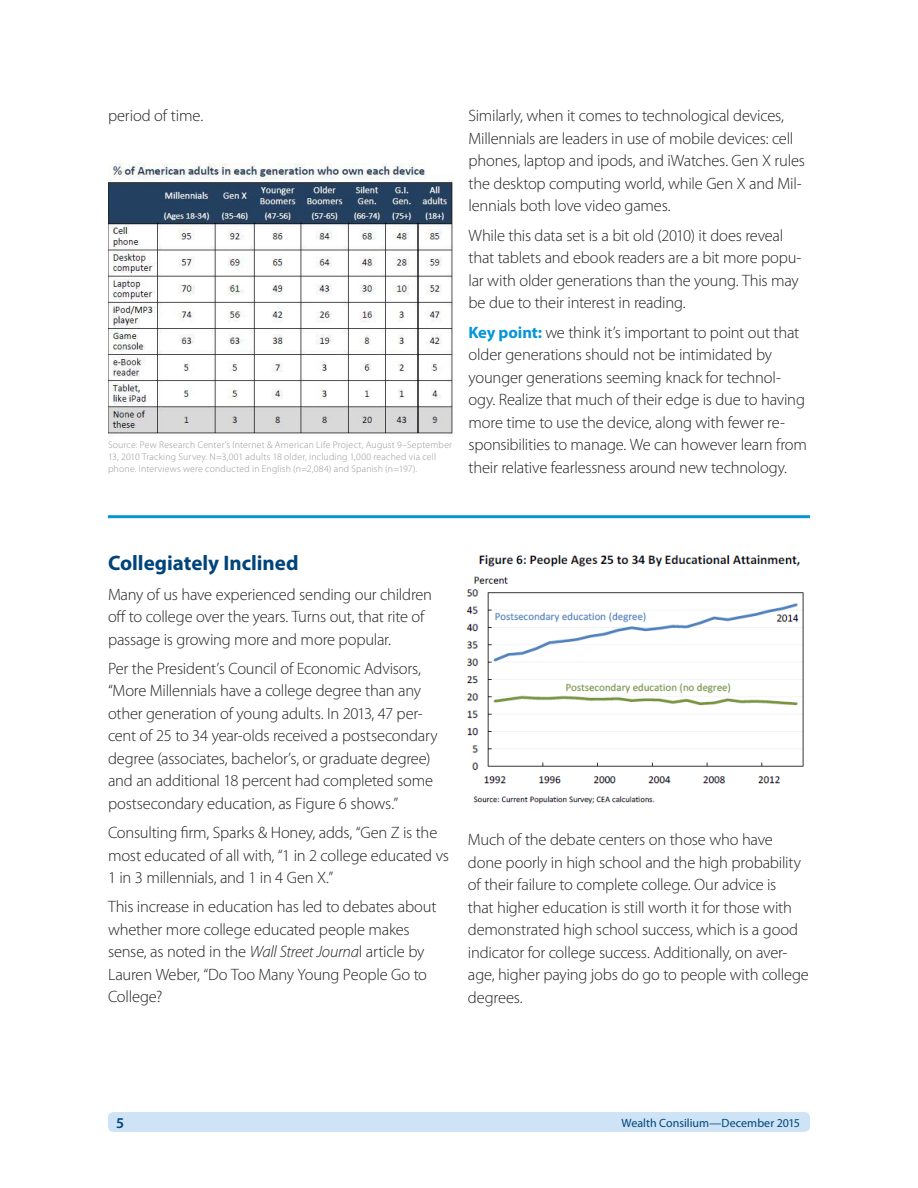
<style>
.page{position:relative;width:918px;height:1188px;background:#fff}
.page>*{position:absolute;margin:0;border:0;box-sizing:border-box;transform-origin:0 0}
.Subhead{font:700 21px "Myriad Pro";letter-spacing:-.005em;color:#00447b}
.Body_Copy{font:300 16.5px/22.5px "Myriad Pro";letter-spacing:-.015em;color:#231f20}
.t1{font:600 15px "Myriad Pro";color:#00447b}
.t2{font:12px "Myriad Pro";color:#00447b}
.Photo_Credit{font:300 9.75px/12px "Myriad Pro";letter-spacing:.02em;color:#939598}
.s1{font-weight:700;color:#0696d7}
.s2{font-style:italic}
</style>
<div class="page">
<div style="left:108px;top:1112px;width:702px;height:20px;background:#cee3f5;border-radius:5px"></div>
<hr style="left:108px;top:515px;width:702px;height:3px;background:#0696d7">
<img style="left:466px;top:555px;width:338px;height:249px">
<img style="left:108px;top:164px;width:344px;height:271px">
<p class="Body_Copy" style="left:108px;top:105px;width:97px">period of time.</p>
<p class="Body_Copy" style="left:469px;top:105px;width:338px">Similarly, when it comes to technological devices, Millennials are leaders in use of mobile devices: cell phones, laptop and ipods, and iWatches. Gen X rules the desktop computing world, while Gen X and Mil&shy;lennials both love video games.</p>
<p class="Body_Copy" style="left:469px;top:224px;width:335px">While this data set is a bit old (2010) it does reveal that tablets and ebook readers are a bit more popu&shy;lar with older generations than the young. This may be due to their interest in reading.</p>
<p class="Body_Copy" style="left:469px;top:321px;width:340px"><span class="s1">Key point:</span> we think it’s important to point out that older generations should not be intimidated by younger generations seeming knack for technol&shy;ogy. Realize that much of their edge is due to having more time to use the device, along with fewer re&shy;sponsibilities to manage. We can however learn from their relative fearlessness around new technology.</p>
<p class="Photo_Credit" style="left:108px;top:438px;width:346px">Source: Pew Research Center’s Internet &amp; American Life Project, August 9–September<br>13, 2010 Tracking Survey. N=3,001 adults 18 older, including 1,000 reached via cell phone. Interviews were conducted in English (n=2,084) and Spanish (n=197).</p>
<p class="Subhead" style="left:108px;top:551px;width:192px">Collegiately Inclined</p>
<p class="Body_Copy" style="left:108px;top:583px;width:326px">Many of us have experienced sending our children off to college over the years. Turns out, that rite of passage is growing more and more popular.</p>
<p class="Body_Copy" style="left:108px;top:657px;width:331px">Per the President’s Council of Economic Advisors, “More Millennials have a college degree than any other generation of young adults. In 2013, 47 per&shy;cent of 25 to 34 year-olds received a postsecondary degree (associates, bachelor’s, or graduate degree) and an additional 18 percent had completed some postsecondary education, as Figure 6 shows.”</p>
<p class="Body_Copy" style="left:108px;top:821px;width:343px">Consulting firm, Sparks &amp; Honey, adds, “Gen Z is the most educated of all with, “1 in 2 college educated vs<br>1 in 3 millennials, and 1 in 4 Gen X.”</p>
<p class="Body_Copy" style="left:108px;top:895px;width:330px">This increase in education has led to debates about whether more college educated people makes sense, as noted in the <span class="s2">Wall Street Journa</span>l article by Lauren Weber, “Do Too Many Young People Go to College?</p>
<p class="Body_Copy" style="left:468px;top:828px;width:342px">Much of the debate centers on those who have done poorly in high school and the high probability of their failure to complete college. Our advice is<br>that higher education is still worth it for those with demonstrated high school success, which is a good indicator for college success. Additionally, on aver&shy;age, higher paying jobs do go to people with college degrees.</p>
<p class="t1" style="left:116px;top:1114px;width:10px">5</p>
<p class="t2" style="left:622px;top:1116px;width:180px">Wealth Consilium—December 2015</p>
</div>
